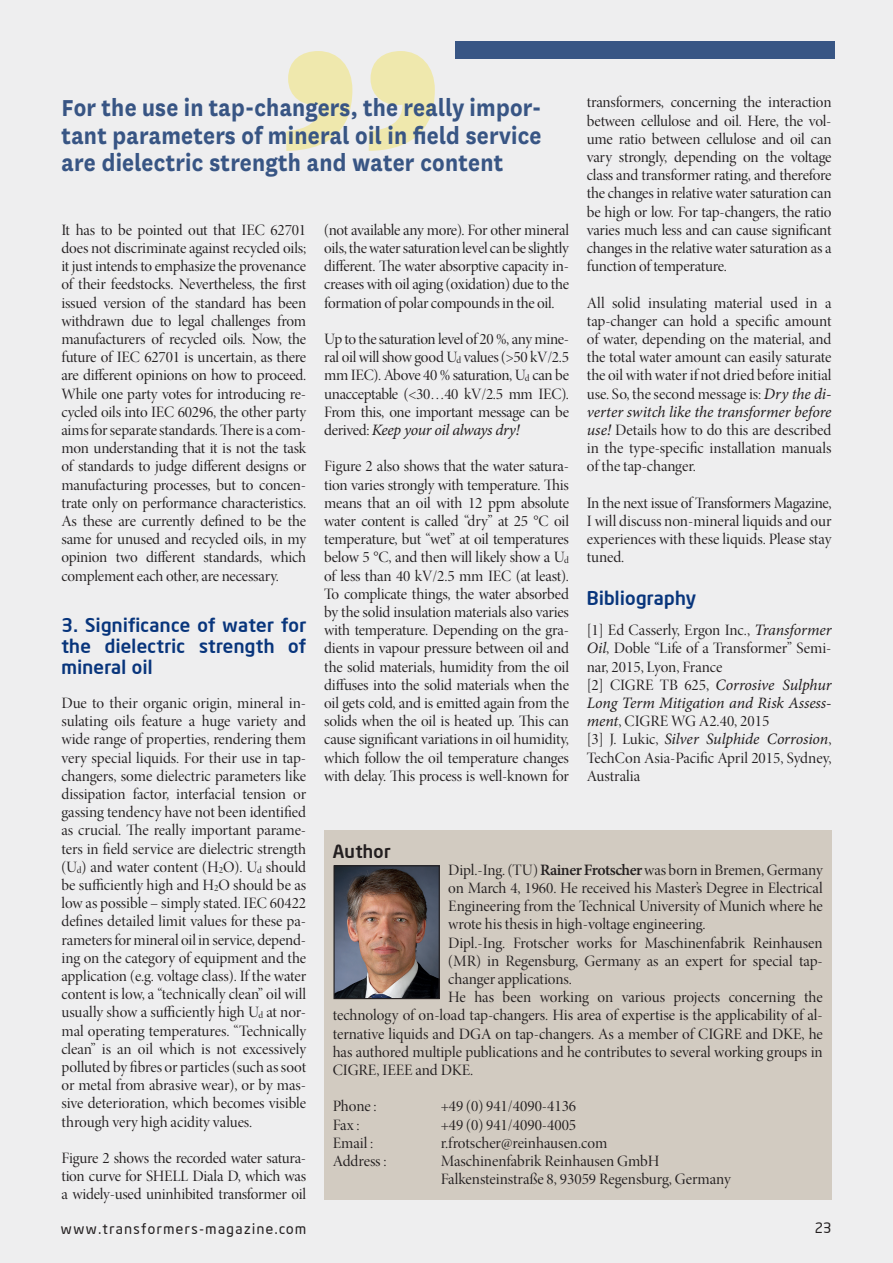
<style>
.page{position:relative;width:893px;height:1263px;background:#eeeeef}
.page>*{position:absolute;margin:0;border:0;box-sizing:border-box;transform-origin:0 0}
.t1{font:700 27px/27px "National";letter-spacing:.01em;color:#385584;text-align:justify;scale:.91 1}
.t2{font:500 18.75px/21px "Neo Sans Intel";letter-spacing:.02em;color:#08357c;text-align:justify}
.t3{font:500 18px "Neo Sans Intel";letter-spacing:.02em;color:#231f20}
.t4{font:15.9px/18.1px "Minion Pro Disp";letter-spacing:-.005em;color:#231f20;text-align:justify}
.t5{font:italic 15.9px/18.1px "Minion Pro";letter-spacing:-.01em;color:#231f20}
.t6{font:italic 15.9px "Minion Pro";letter-spacing:-.03em;color:#231f20}
.t7{font:14.25px "Neo Sans Intel";letter-spacing:.11em;color:#231f20}
.s1{font-family:"Minion Pro";font-style:italic}
.s2{font-family:"Minion Pro Disp";font-style:normal}
.s3{font-size:9.6px}
.s4{font-family:"Minion Pro";font-weight:600}
</style>
<div class="page">
<svg style="left:286px;top:51px;width:149px;height:100px"></svg>
<div style="left:324px;top:831px;width:507px;height:369px;background:#d2cbc1"></div>
<img style="left:335px;top:867px;width:103px;height:130px">
<div style="left:333px;top:865px;width:107px;height:134px;border:1px solid #231f20"></div>
<div style="left:455px;top:41px;width:380px;height:17px;background:#385584"></div>
<p class="t4" style="left:587px;top:94px;width:246px">transformers, concerning the interaction between cellulose and oil. Here, the vol&shy;ume ratio between cellulose and oil can vary strongly, depending on the voltage class and transformer rating, and therefore the changes in relative water saturation can be high or low. For tap-changers, the ratio varies much less and can cause significant changes in the relative water saturation as a function of temperature.</p>
<p class="t4" style="left:587px;top:294px;width:246px">All solid insulating material used in a tap-changer can hold a specific amount of water, depending on the material, and the total water amount can easily saturate the oil with water if not dried before initial use. So, the second message is: <span class="s1">Dry the di-</span></p>
<p class="t5" style="left:587px;top:403px;width:246px">verter switch like the transformer before</p>
<p class="t4" style="left:587px;top:421px;width:246px"><span class="s1">use!</span> Details how to do this are described in the type-specific installation manuals of the tap-changer.</p>
<p class="t4" style="left:587px;top:494px;width:246px">In the next issue of Transformers Magazine, I will discuss non-mineral liquids and our experiences with these liquids. Please stay tuned.</p>
<p class="t2" style="left:587px;top:587px;width:111px">Bibliography</p>
<p class="t4" style="left:587px;top:621px;width:246px">[1] Ed Casserly, Ergon Inc., <span class="s1">Transformer Oil</span>, Doble “Life of a Transformer” Semi&shy;nar, 2015, Lyon, France</p>
<p class="t5" style="left:587px;top:676px;width:246px"><span class="s2">[2] CIGRE TB 625,</span> Corrosive Sulphur<br>Long Term Mitigation and Risk Assess-</p>
<p class="t4" style="left:587px;top:712px;width:184px"><span class="s1">ment</span>, CIGRE WG A2.40, 2015</p>
<p class="t5" style="left:587px;top:730px;width:246px"><span class="s2">[3] J. Lukic,</span> Silver Sulphide Corrosion<span class="s2">,</span></p>
<p class="t4" style="left:587px;top:749px;width:246px">TechCon Asia-Pacific April 2015, Sydney,<br>Australia</p>
<h1 class="t1" style="left:62px;top:93px;width:529px">For the use in tap-changers, the really impor&shy;tant parameters of mineral oil in field service are dielectric strength and water content</h1>
<p class="t4" style="left:324px;top:221px;width:246px">(not available any more). For other mineral oils, the water saturation level can be slightly different. The water absorptive capacity in&shy;creases with oil aging (oxidation) due to the formation of polar compounds in the oil.</p>
<p class="t4" style="left:324px;top:330px;width:246px">Up to the saturation level of 20 %, any mine&shy;ral oil will show good U<span class="s3">d</span> values (&gt;50 kV/2.5 mm IEC). Above 40 % saturation, U<span class="s3">d</span> can be unacceptable (&lt;30…40 kV/2.5 mm IEC).<br>From this, one important message can be</p>
<p class="t6" style="left:324px;top:419px;width:197px"><span class="s2">derived:</span> Keep your oil always dry!</p>
<p class="t4" style="left:324px;top:458px;width:246px">Figure 2 also shows that the water satura&shy;tion varies strongly with temperature. This means that an oil with 12 ppm absolute water content is called “dry” at 25 °C oil temperature, but “wet” at oil temperatures below 5 °C, and then will likely show a U<span class="s3">d </span>of less than 40 kV/2.5 mm IEC (at least).<br>To complicate things, the water absorbed by the solid insulation materials also varies with temperature. Depending on the gra&shy;dients in vapour pressure between oil and the solid materials, humidity from the oil diffuses into the solid materials when the oil gets cold, and is emitted again from the solids when the oil is heated up. This can cause significant variations in oil humidity, which follow the oil temperature changes with delay. This process is well-known for</p>
<p class="t4" style="left:61px;top:221px;width:246px">It has to be pointed out that IEC 62701 does not discriminate against recycled oils; it just intends to emphasize the provenance of their feedstocks. Nevertheless, the first issued version of the standard has been withdrawn due to legal challenges from manufacturers of recycled oils. Now, the future of IEC 62701 is uncertain, as there are different opinions on how to proceed.<br>While one party votes for introducing re&shy;cycled oils into IEC 60296, the other party aims for separate standards. There is a com&shy;mon understanding that it is not the task of standards to judge different designs or manufacturing processes, but to concen&shy;trate only on performance characteristics.<br>As these are currently defined to be the same for unused and recycled oils, in my opinion two different standards, which complement each other, are necessary.</p>
<p class="t2" style="left:61px;top:614px;width:246px">3. Significance of water for the dielectric strength of mineral oil</p>
<p class="t4" style="left:61px;top:694px;width:246px">Due to their organic origin, mineral in&shy;sulating oils feature a huge variety and wide range of properties, rendering them very special liquids. For their use in tap&shy;changers, some dielectric parameters like dissipation factor, interfacial tension or gassing tendency have not been identified as crucial. The really important parame&shy;ters in field service are dielectric strength (U<span class="s3">d</span>) and water content (H<span class="s3">2</span>O). U<span class="s3">d</span> should be sufficiently high and H<span class="s3">2</span>O should be as low as possible – simply stated. IEC 60422 defines detailed limit values for these pa&shy;rameters for mineral oil in service, depend&shy;ing on the category of equipment and the application (e.g. voltage class). If the water content is low, a “technically clean” oil will usually show a sufficiently high U<span class="s3">d</span> at nor&shy;mal operating temperatures. “Technically clean” is an oil which is not excessively polluted by fibres or particles (such as soot or metal from abrasive wear), or by mas&shy;sive deterioration, which becomes visible through very high acidity values.</p>
<p class="t4" style="left:61px;top:1149px;width:246px">Figure 2 shows the recorded water satura&shy;tion curve for SHELL Diala D, which was a widely-used uninhibited transformer oil</p>
<p class="t3" style="left:333px;top:840px;width:59px">Author</p>
<p class="t4" style="left:448px;top:861px;width:376px">Dipl.-Ing. (TU) <span class="s4">Rainer Frotscher</span> was born in Bremen, Germany</p>
<p class="t4" style="left:448px;top:879px;width:376px">on March 4, 1960. He received his Master’s Degree in Electrical</p>
<p class="t4" style="left:448px;top:897px;width:376px">Engineering from the Technical University of Munich where he</p>
<p class="t4" style="left:448px;top:915px;width:259px">wrote his thesis in high-voltage engineering.</p>
<p class="t4" style="left:448px;top:934px;width:376px">Dipl.-Ing. Frotscher works for Maschinenfabrik Reinhausen</p>
<p class="t4" style="left:448px;top:952px;width:376px">(MR) in Regensburg, Germany as an expert for special tap-</p>
<p class="t4" style="left:448px;top:970px;width:125px">changer applications.</p>
<p class="t4" style="left:448px;top:988px;width:376px">He has been working on various projects concerning the</p>
<p class="t4" style="left:333px;top:1006px;width:492px">technology of on-load tap-changers. His area of expertise is the applicability of al-</p>
<p class="t4" style="left:333px;top:1025px;width:492px">ternative liquids and DGA on tap-changers. As a member of CIGRE and DKE, he</p>
<p class="t4" style="left:333px;top:1043px;width:492px">has authored multiple publications and he contributes to several working groups in</p>
<p class="t4" style="left:333px;top:1061px;width:142px">CIGRE, IEEE and DKE.</p>
<p class="t4" style="left:333px;top:1097px;width:46px">Phone :</p>
<p class="t4" style="left:441px;top:1097px;width:137px">+49 (0) 941/4090-4136</p>
<p class="t4" style="left:333px;top:1116px;width:28px">Fax :</p>
<p class="t4" style="left:441px;top:1116px;width:137px">+49 (0) 941/4090-4005</p>
<p class="t4" style="left:333px;top:1134px;width:42px">Email :</p>
<p class="t4" style="left:441px;top:1134px;width:168px">r.frotscher@reinhausen.com</p>
<p class="t4" style="left:333px;top:1152px;width:55px">Address :</p>
<p class="t4" style="left:441px;top:1152px;width:292px">Maschinenfabrik Reinhausen GmbH<br>Falkensteinstraße 8, 93059 Regensburg, Germany</p>
<p class="t7" style="left:61px;top:1220px;width:247px">www.transformers-magazine.com</p>
<p class="t7" style="left:815px;top:1219px;width:18px">23</p>
</div>
